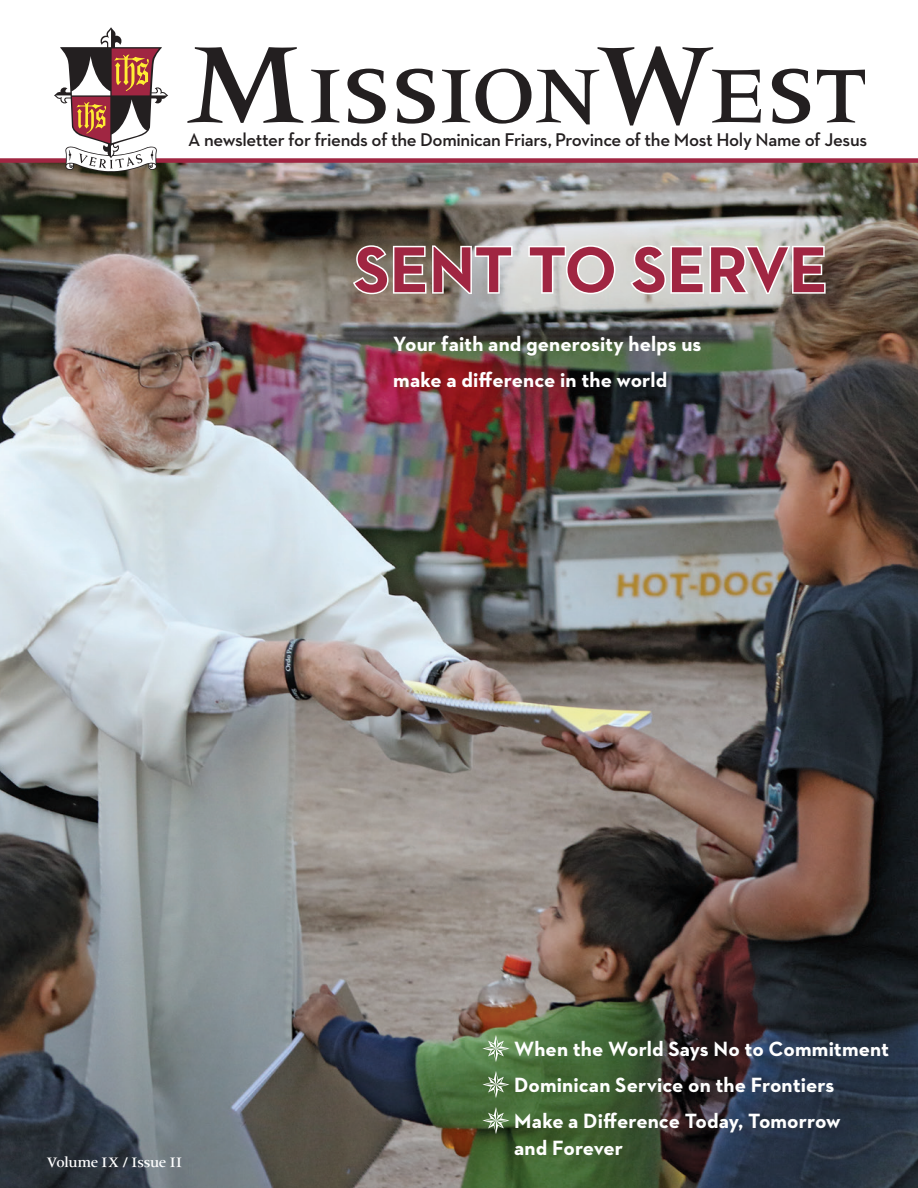
<style>
.page{position:relative;width:918px;height:1188px;background:#fff}
.page>*{position:absolute;margin:0;border:0;box-sizing:border-box;transform-origin:0 0}
.t1{font:500 118.05px "Meridien LT Std";color:#231f20}
.t2{font:500 82.65px "Meridien LT Std";letter-spacing:-.01em;color:#231f20}
.cover_head{font:700 66px "Neutraface 2 Text";letter-spacing:-.005em;color:#a02642}
.cover_subtitle{font:700 21px/27px "Neutraface 2 Text";letter-spacing:.005em;color:#fff}
.t3{font:600 18.75px "Neutraface 2 Text";letter-spacing:-.02em;color:#231f20}
.t4{font:500 15px "Meridien LT Std";letter-spacing:-.02em;color:#fff}
.s1{font-size:118.05px}
</style>
<div class="page">
<img style="left:0;top:163px;width:918px;height:1025px">
<div style="left:0;top:158px;width:918px;height:5px;background:#a02642"></div>
<svg style="left:54px;top:27px;width:114px;height:145px"></svg>
<svg style="left:351px;top:243px;width:163px;height:54px"></svg>
<svg style="left:527px;top:244px;width:90px;height:52px"></svg>
<svg style="left:628px;top:244px;width:199px;height:53px"></svg>
<svg style="left:482px;top:1035px;width:28px;height:27px"></svg>
<svg style="left:482px;top:1071px;width:28px;height:27px"></svg>
<svg style="left:482px;top:1107px;width:28px;height:27px"></svg>
<p class="t2" style="left:309px;top:50px;width:559px">ISSION<span class="s1">W</span>EST</p>
<p class="t1" style="left:187px;top:19px;width:119px">M</p>
<p class="t3" style="left:188px;top:128px;width:680px">A newsletter for friends of the Dominican Friars, Province of the Most Holy Name of Jesus</p>
<p class="cover_head" style="left:354px;top:227px;width:475px">SENT TO SERVE</p>
<p class="cover_subtitle" style="left:393px;top:326px;width:310px;line-height:36px">Your faith and generosity helps us make a difference in the world</p>
<p class="t4" style="left:47px;top:1154px;width:137px">Volume IX / Issue II</p>
<p class="cover_subtitle" style="left:514px;top:1035px;width:377px">When the World Says No to Commitment</p>
<p class="cover_subtitle" style="left:514px;top:1071px;width:322px">Dominican Service on the Frontiers</p>
<p class="cover_subtitle" style="left:514px;top:1107px;width:328px">Make a Difference Today, Tomorrow and Forever</p>
</div>
